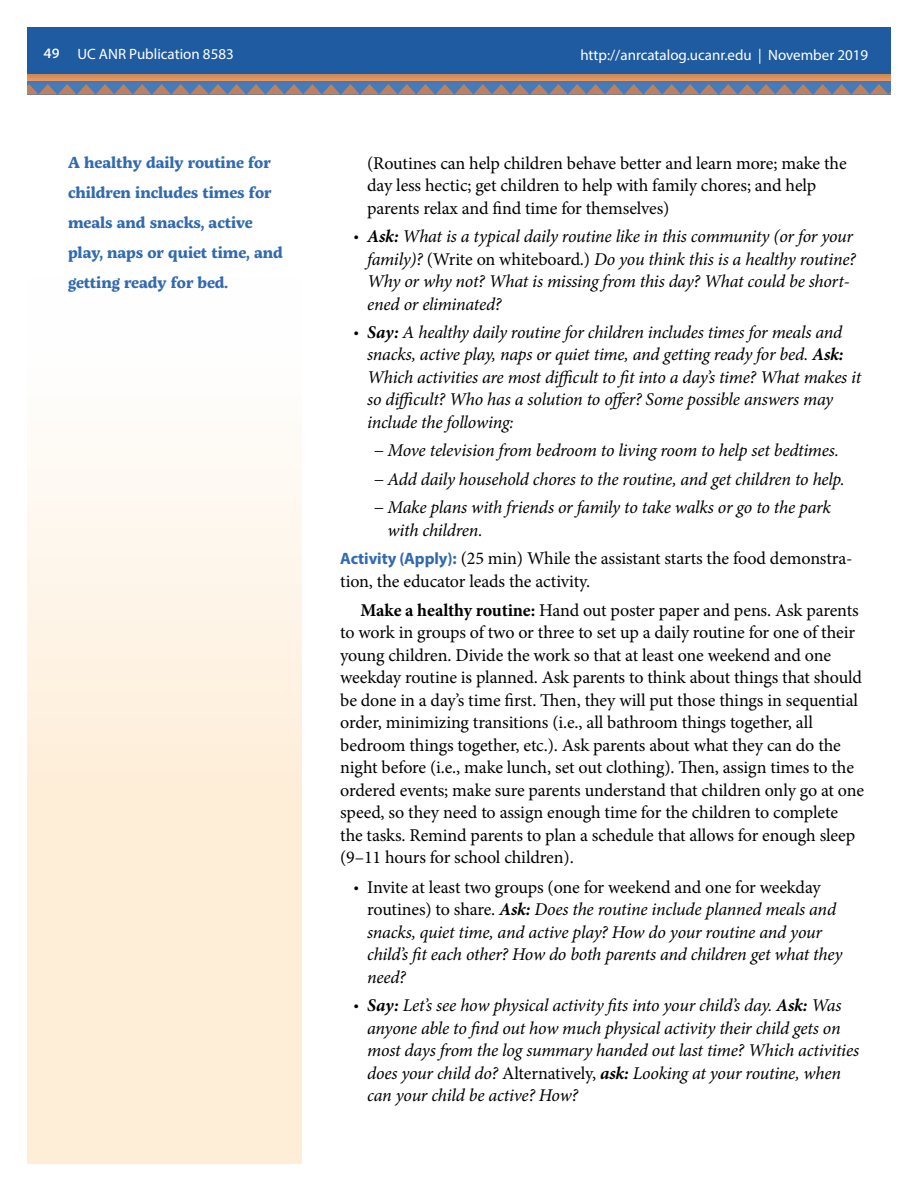
<style>
.page{position:relative;width:918px;height:1188px;background:#fff}
.page>*{position:absolute;margin:0;border:0;box-sizing:border-box;transform-origin:0 0}
.t1{font:italic 18px/22.5px "Minion Pro";letter-spacing:-.015em;color:#000}
.t2{font:18px/22.5px "Minion Pro";letter-spacing:-.005em;color:#000}
.t3{font:700 15.75px/30px "Servus Slab";letter-spacing:-.005em;color:#316aaf}
.t4{font:15px "Myriad Pro";color:#fff}
.s1{font-size:24px}
.s2{font-family:"Myriad Pro";font-style:normal}
.s3{font-weight:700}
.s4{font-style:normal}
.s5{font-style:italic}
.s6{font-family:"Myriad Pro";font-weight:700;font-size:16.5px;color:#316aaf}
</style>
<div class="page">
<div style="left:27px;top:279px;width:274px;height:885px;background:linear-gradient(to bottom,#fefdfb,#feeace)"></div>
<div style="left:27px;top:27px;width:864px;height:59px;background:#000;opacity:.23"></div>
<div style="left:27px;top:27px;width:864px;height:46px;background:#1f5ba0"></div>
<svg style="left:27px;top:84px;width:864px;height:10px;background:#7e7d8e"></svg>
<p class="t4" style="left:44px;top:44px;width:192px"><span class="s1">49</span> UC ANR Publication 8583</p>
<p class="t4" style="left:580px;top:45px;width:289px">http://anrcatalog.ucanr.edu | November 2019</p>
<p class="t3" style="left:68px;top:147px;width:216px">A healthy daily routine for children includes times for meals and snacks, active play, naps or quiet time, and getting ready for bed.</p>
<p class="t2" style="left:367px;top:152px;width:481px">(Routines can help children behave better and learn more; make the day less hectic; get children to help with family chores; and help parents relax and find time for themselves)</p>
<p class="t1" style="left:367px;top:225px;width:490px;text-indent:-14px"><span class="s2">•</span> <span class="s3">Ask:</span> What is a typical daily routine like in this community (or for your family)? <span class="s4">(Write on whiteboard.)</span> Do you think this is a healthy routine?<br>Why or why not? What is missing from this day? What could be short&shy;ened or eliminated?</p>
<p class="t1" style="left:367px;top:321px;width:496px;text-indent:-14px"><span class="s2">•</span> <span class="s3">Say:</span> A healthy daily routine for children includes times for meals and snacks, active play, naps or quiet time, and getting ready for bed. <span class="s3">Ask:<br></span>Which activities are most difficult to fit into a day’s time? What makes it so difficult? Who has a solution to offer? Some possible answers may include the following:</p>
<p class="t1" style="left:374px;top:436px;width:472px;line-height:28.5px"><span class="s4">−</span> Move television from bedroom to living room to help set bedtimes. <span class="s4">−</span> Add daily household chores to the routine, and get children to help. <span class="s4">−</span> Make plans with friends or family to take walks or go to the park</p>
<p class="t2" style="left:340px;top:516px;width:514px;line-height:28.5px;text-indent:47px"><span class="s5">with children.<br></span><span class="s6">Activity (Apply):</span> (25 min) While the assistant starts the food demonstra-</p>
<p class="t2" style="left:360px;top:566px;width:500px;line-height:29.2px;text-indent:-20px">tion, the educator leads the activity.<br><span class="s3">Make a healthy routine:</span> Hand out poster paper and pens. Ask parents</p>
<p class="t2" style="left:340px;top:622px;width:525px">to work in groups of two or three to set up a daily routine for one of their young children. Divide the work so that at least one weekend and one weekday routine is planned. Ask parents to think about things that should be done in a day’s time first. Then, they will put those things in sequential order, minimizing transitions (i.e., all bathroom things together, all bedroom things together, etc.). Ask parents about what they can do the night before (i.e., make lunch, set out clothing). Then, assign times to the ordered events; make sure parents understand that children only go at one speed, so they need to assign enough time for the children to complete the tasks. Remind parents to plan a schedule that allows for enough sleep (9–11 hours for school children).</p>
<p class="t1" style="left:367px;top:876px;width:477px;text-indent:-13px"><span class="s2">•</span> <span class="s4">Invite at least two groups (one for weekend and one for weekday routines) to share.</span> <span class="s3">Ask:</span> Does the routine include planned meals and snacks, quiet time, and active play? How do your routine and your child’s fit each other? How do both parents and children get what they need?</p>
<p class="t1" style="left:367px;top:994px;width:493px;text-indent:-13px"><span class="s2">•</span> <span class="s3">Say:</span> Let’s see how physical activity fits into your child’s day. <span class="s3">Ask:</span> Was anyone able to find out how much physical activity their child gets on most days from the log summary handed out last time? Which activities does your child do? <span class="s4">Alternatively,</span> <span class="s3">ask:</span> Looking at your routine, when can your child be active? How?</p>
</div>
